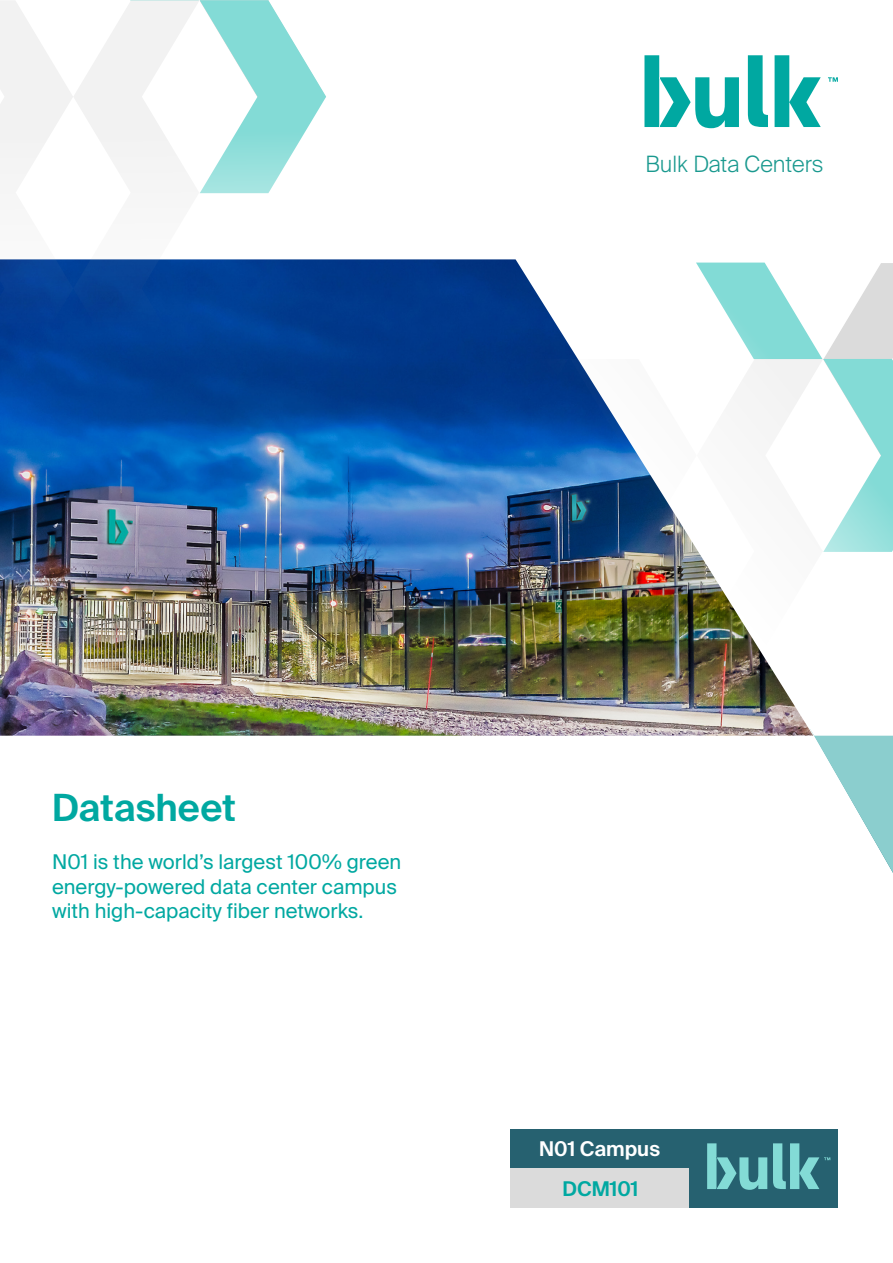
<style>
.page{position:relative;width:893px;height:1263px;background:#fff}
.page>*{position:absolute;margin:0;border:0;box-sizing:border-box;transform-origin:0 0}
.t1{font:600 37.5px "Suisse Intl";color:#00a8a1}
.t2{font:300 22.5px "Suisse Intl";color:#1a998f}
.t3{font:20.25px/24.3px "Suisse Intl";color:#00a8a1}
.t4{font:600 20.25px "Suisse Intl";color:#fff}
.t5{font:600 20.25px "Suisse Intl";color:#00a8a1}
</style>
<div class="page">
<img style="left:0;top:259px;width:479px;height:477px">
<svg style="left:819px;top:736px;width:74px;height:137px"></svg>
<svg style="left:644px;top:55px;width:194px;height:73px"></svg>
<svg style="left:479px;top:259px;width:414px;height:477px"></svg>
<img style="left:442px;top:359px;width:381px;height:385px">
<svg style="left:696px;top:263px;width:197px;height:289px"></svg>
<svg style="left:0;top:1px;width:200px;height:384px"></svg>
<svg style="left:72px;top:0;width:254px;height:193px"></svg>
<div style="left:510px;top:1129px;width:179px;height:39px;background:#266170"></div>
<div style="left:510px;top:1168px;width:179px;height:39px;background:#dbdbdb"></div>
<div style="left:690px;top:1129px;width:148px;height:78px;background:#266170"></div>
<svg style="left:707px;top:1143px;width:123px;height:47px"></svg>
<p class="t2" style="left:646px;top:151px;width:179px">Bulk Data Centers</p>
<h1 class="t1" style="left:52px;top:786px;width:185px">Datasheet</h1>
<p class="t3" style="left:52px;top:850px;width:351px">N01 is the world’s largest 100% green energy-powered data center campus with high-capacity fiber networks.</p>
<p class="t4" style="left:539px;top:1137px;width:122px">N01 Campus</p>
<p class="t5" style="left:562px;top:1177px;width:77px">DCM101</p>
</div>
